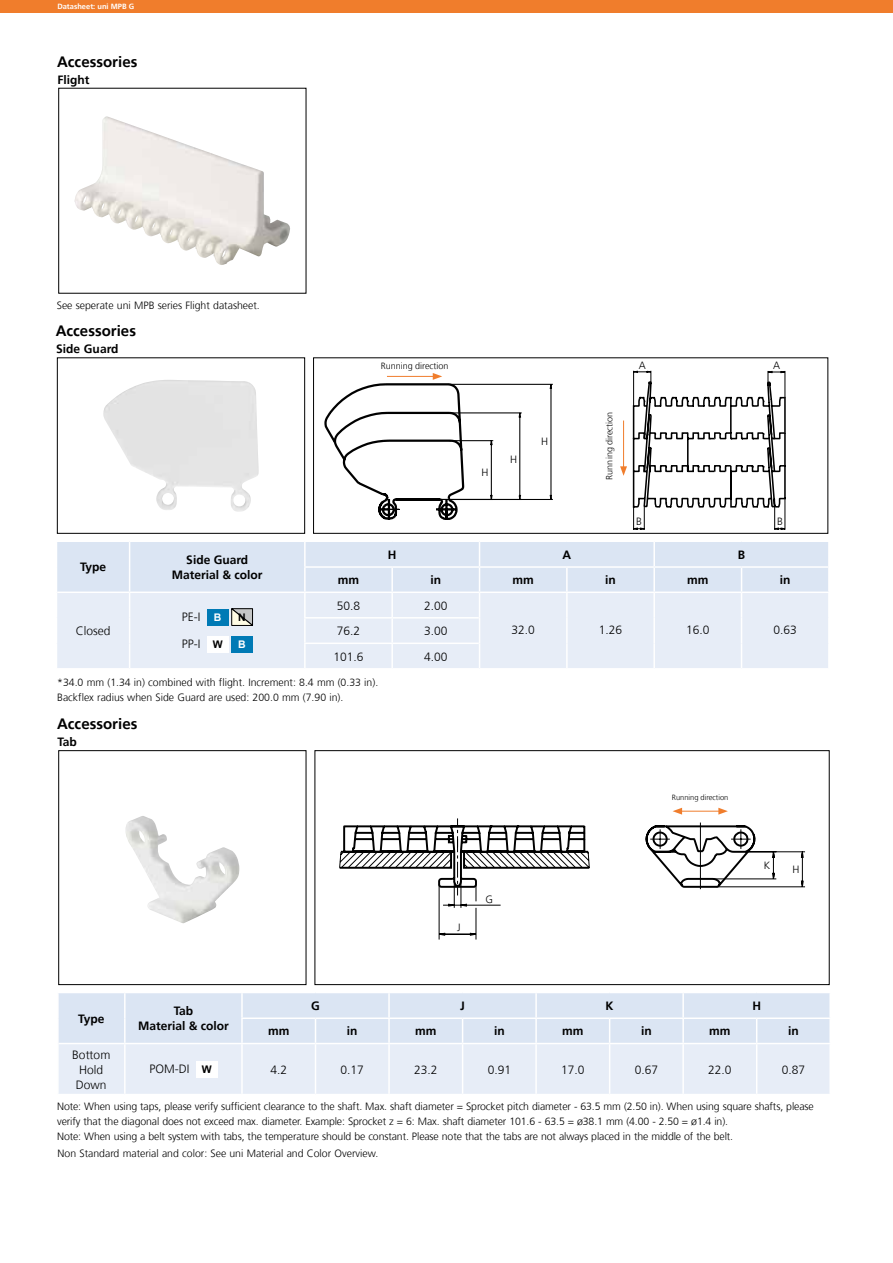
<style>
.page{position:relative;width:893px;height:1263px;background:#fff}
.page>*{position:absolute;margin:0;border:0;box-sizing:border-box;transform-origin:0 0}
.t1{font:700 15px "Frutiger";color:#000}
.t2{font:300 12px/15px "Frutiger";color:#000;text-align:center}
.t3{font:700 12px/15px "Frutiger";color:#000;text-align:center}
.t4{font:300 10.5px/15px "Frutiger";letter-spacing:-.01em;color:#000}
.t5{font:700 10.5px "Arial";color:#000}
.t6{font:700 10.5px "Arial";color:#fff}
.t7{font:300 9px "Frutiger";color:#000}
.t8{font:700 7.5px "Frutiger";color:#fff}
.t9{font:300 7.5px "Frutiger";color:#000}
.s1{font-family:"Arial";font-weight:700;font-size:10.5px;color:#fff}
.s2{font-family:"Arial";font-weight:700;font-size:10.5px}
</style>
<div class="page">
<img style="left:74px;top:116px;width:216px;height:149px">
<div style="left:315px;top:750px;width:514px;height:235px;border:1px solid #000"></div>
<svg style="left:343px;top:825px;width:86px;height:22px"></svg>
<svg style="left:429px;top:818px;width:376px;height:122px"></svg>
<svg style="left:339px;top:847px;width:413px;height:22px"></svg>
<hr style="left:680px;top:811px;width:41px;height:1px;background:#f07d2c">
<svg style="left:673px;top:808px;width:9px;height:7px"></svg>
<svg style="left:718px;top:808px;width:10px;height:7px"></svg>
<div style="left:59px;top:750px;width:247px;height:235px;border:1px solid #000"></div>
<img style="left:125px;top:816px;width:114px;height:107px">
<div style="left:57px;top:358px;width:248px;height:175px;border:1px solid #000"></div>
<svg style="left:620px;top:370px;width:166px;height:160px"></svg>
<svg style="left:324px;top:373px;width:229px;height:146px"></svg>
<img style="left:103px;top:380px;width:156px;height:132px">
<div style="left:0;top:0;width:893px;height:13px;background:#f07d2c"></div>
<svg style="left:58px;top:993px;width:772px;height:101px;background:#e1e9f5"></svg>
<hr style="left:829px;top:1019px;width:2px;height:24px;background:#fff">
<hr style="left:59px;top:1043px;width:66px;height:1px;background:#fff">
<hr style="left:125px;top:1043px;width:117px;height:1px;background:#fff">
<hr style="left:124px;top:1044px;width:2px;height:50px;background:#fff">
<hr style="left:242px;top:1043px;width:73px;height:1px;background:#fff">
<hr style="left:241px;top:1044px;width:2px;height:50px;background:#fff">
<hr style="left:315px;top:1043px;width:74px;height:1px;background:#fff">
<hr style="left:315px;top:1044px;width:1px;height:50px;background:#fff">
<hr style="left:389px;top:1043px;width:74px;height:1px;background:#fff">
<hr style="left:388px;top:1044px;width:2px;height:50px;background:#fff">
<hr style="left:463px;top:1043px;width:73px;height:1px;background:#fff">
<hr style="left:462px;top:1044px;width:1px;height:50px;background:#fff">
<hr style="left:536px;top:1043px;width:74px;height:1px;background:#fff">
<hr style="left:535px;top:1044px;width:2px;height:50px;background:#fff">
<hr style="left:610px;top:1043px;width:73px;height:1px;background:#fff">
<hr style="left:609px;top:1044px;width:1px;height:50px;background:#fff">
<hr style="left:683px;top:1043px;width:74px;height:1px;background:#fff">
<hr style="left:682px;top:1044px;width:2px;height:50px;background:#fff">
<hr style="left:757px;top:1043px;width:74px;height:1px;background:#fff">
<hr style="left:756px;top:1044px;width:1px;height:50px;background:#fff">
<hr style="left:57px;top:1043px;width:2px;height:51px;background:#fff">
<hr style="left:829px;top:1044px;width:2px;height:50px;background:#fff">
<div style="left:196px;top:1060px;width:21px;height:17px;background:#fff"></div>
<svg style="left:57px;top:542px;width:772px;height:126px;background:#e2eaf5"></svg>
<div style="left:207px;top:636px;width:21px;height:17px;background:#fff"></div>
<div style="left:232px;top:636px;width:21px;height:17px;background:#007ab5"></div>
<p class="t8" style="left:57px;top:2px;width:78px">Datasheet: uni MPB G</p>
<h1 class="t1" style="left:57px;top:53px;width:82px">Accessories</h1>
<p class="t3" style="left:58px;top:72px;width:34px">Flight</p>
<p class="t4" style="left:57px;top:298px;width:205px">See seperate uni MPB series Flight datasheet.</p>
<h1 class="t1" style="left:56px;top:322px;width:82px">Accessories</h1>
<p class="t3" style="left:56px;top:342px;width:64px">Side Guard</p>
<p class="t3" style="left:80px;top:560px;width:28px">Type</p>
<p class="t3" style="left:172px;top:552px;width:92px">Side Guard<br>Material &amp; color</p>
<p class="t2" style="left:76px;top:624px;width:36px">Closed</p>
<p class="t2" style="left:182px;top:610px;width:41px">PE-I <span class="s1">B</span></p>
<p class="t5" style="left:238px;top:610px;width:9px">N</p>
<p class="t2" style="left:182px;top:637px;width:42px">PP-I <span class="s2">W</span></p>
<p class="t6" style="left:238px;top:637px;width:9px">B</p>
<p class="t7" style="left:381px;top:360px;width:69px">Running direction</p>
<p class="t4" style="left:482px;top:465px;width:9px">H</p>
<p class="t4" style="left:510px;top:452px;width:9px">H</p>
<p class="t4" style="left:541px;top:434px;width:9px">H</p>
<p class="t7" style="left:604px;top:479px;width:69px;rotate:-90deg">Running direction</p>
<p class="t4" style="left:639px;top:358px;width:9px">A</p>
<p class="t4" style="left:773px;top:358px;width:9px">A</p>
<p class="t4" style="left:636px;top:514px;width:7px">B</p>
<p class="t4" style="left:777px;top:514px;width:7px">B</p>
<p class="t3" style="left:388px;top:547px;width:10px">H</p>
<p class="t3" style="left:563px;top:547px;width:10px">A</p>
<p class="t3" style="left:738px;top:547px;width:9px">B</p>
<p class="t3" style="left:338px;top:572px;width:23px">mm</p>
<p class="t3" style="left:431px;top:572px;width:12px">in</p>
<p class="t3" style="left:513px;top:572px;width:23px">mm</p>
<p class="t3" style="left:605px;top:572px;width:12px">in</p>
<p class="t3" style="left:687px;top:572px;width:23px">mm</p>
<p class="t3" style="left:780px;top:572px;width:12px">in</p>
<p class="t2" style="left:337px;top:598px;width:25px">50.8</p>
<p class="t2" style="left:424px;top:598px;width:25px">2.00</p>
<p class="t2" style="left:337px;top:624px;width:25px">76.2</p>
<p class="t2" style="left:424px;top:624px;width:25px">3.00</p>
<p class="t2" style="left:511px;top:623px;width:25px">32.0</p>
<p class="t2" style="left:599px;top:623px;width:25px">1.26</p>
<p class="t2" style="left:686px;top:623px;width:25px">16.0</p>
<p class="t2" style="left:773px;top:623px;width:25px">0.63</p>
<p class="t2" style="left:333px;top:649px;width:32px">101.6</p>
<p class="t2" style="left:424px;top:649px;width:25px">4.00</p>
<p class="t4" style="left:57px;top:675px;width:323px">*34.0 mm (1.34 in) combined with flight. Increment: 8.4 mm (0.33 in).<br>Backflex radius when Side Guard are used: 200.0 mm (7.90 in).</p>
<h1 class="t1" style="left:57px;top:715px;width:82px">Accessories</h1>
<p class="t3" style="left:58px;top:735px;width:21px">Tab</p>
<p class="t3" style="left:78px;top:1011px;width:28px">Type</p>
<p class="t3" style="left:138px;top:1003px;width:92px">Tab<br>Material &amp; color</p>
<p class="t4" style="left:457px;top:920px;width:5px">J</p>
<p class="t4" style="left:485px;top:892px;width:9px">G</p>
<p class="t9" style="left:672px;top:793px;width:58px">Running direction</p>
<p class="t4" style="left:764px;top:858px;width:8px">K</p>
<p class="t4" style="left:792px;top:862px;width:9px">H</p>
<p class="t3" style="left:311px;top:998px;width:10px">G</p>
<p class="t3" style="left:460px;top:998px;width:6px">J</p>
<p class="t3" style="left:606px;top:998px;width:10px">K</p>
<p class="t3" style="left:752px;top:998px;width:10px">H</p>
<p class="t3" style="left:268px;top:1024px;width:23px">mm</p>
<p class="t3" style="left:347px;top:1024px;width:12px">in</p>
<p class="t3" style="left:415px;top:1024px;width:23px">mm</p>
<p class="t3" style="left:494px;top:1024px;width:12px">in</p>
<p class="t3" style="left:562px;top:1024px;width:23px">mm</p>
<p class="t3" style="left:641px;top:1024px;width:12px">in</p>
<p class="t3" style="left:709px;top:1024px;width:23px">mm</p>
<p class="t3" style="left:788px;top:1024px;width:12px">in</p>
<p class="t2" style="left:72px;top:1047px;width:40px">Bottom<br>Hold<br>Down</p>
<p class="t2" style="left:149px;top:1061px;width:64px">POM-DI <span class="s2">W</span></p>
<p class="t2" style="left:270px;top:1062px;width:18px">4.2</p>
<p class="t2" style="left:341px;top:1062px;width:25px">0.17</p>
<p class="t2" style="left:414px;top:1062px;width:25px">23.2</p>
<p class="t2" style="left:488px;top:1062px;width:25px">0.91</p>
<p class="t2" style="left:561px;top:1062px;width:25px">17.0</p>
<p class="t2" style="left:635px;top:1062px;width:25px">0.67</p>
<p class="t2" style="left:708px;top:1062px;width:25px">22.0</p>
<p class="t2" style="left:782px;top:1062px;width:25px">0.87</p>
<p class="t4" style="left:57px;top:1099px;width:758px">Note: When using taps, please verify sufficient clearance to the shaft. Max. shaft diameter = Sprocket pitch diameter - 63.5 mm (2.50 in). When using square shafts, please verify that the diagonal does not exceed max. diameter. Example: Sprocket z = 6: Max. shaft diameter 101.6 - 63.5 = ø38.1 mm (4.00 - 2.50 = ø1.4 in).<br>Note: When using a belt system with tabs, the temperature should be constant. Please note that the tabs are not always placed in the middle of the belt.</p>
<p class="t4" style="left:58px;top:1146px;width:322px">Non Standard material and color: See uni Material and Color Overview.</p>
</div>
